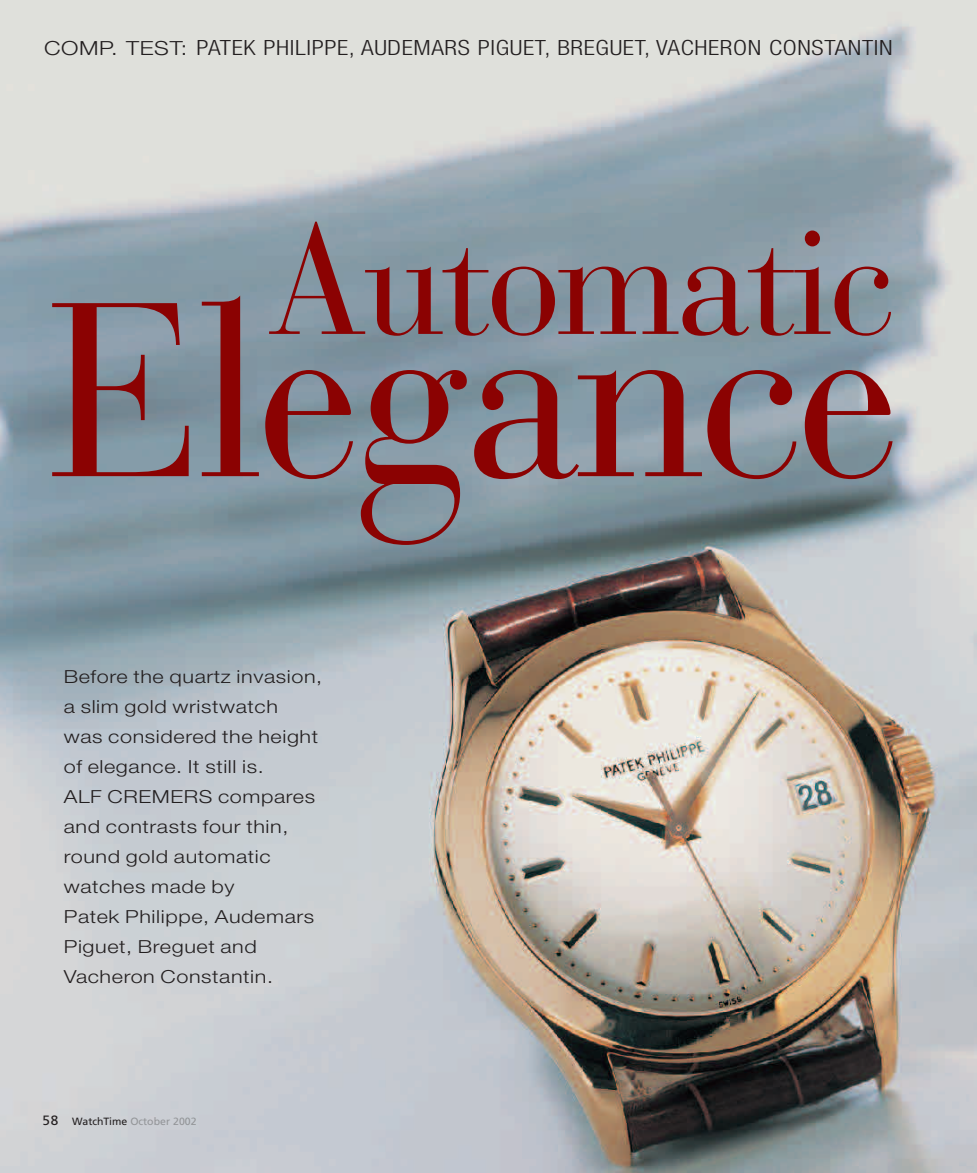
<style>
.page{position:relative;width:977px;height:1173px;background:#fff}
.page>*{position:absolute;margin:0;border:0;box-sizing:border-box;transform-origin:0 0}
.t1{font:245.7px "Bauer Bodoni";letter-spacing:-.03em;color:#8b0202;scale:.95 1}
.t2{font:155.85px "Bauer Bodoni";letter-spacing:-.03em;color:#8b0202;scale:.95 1}
.t3{font:300 condensed 21px "Helvetica Neue";letter-spacing:.025em;color:#231f20;scale:1.2 1}
.t4{font:300 18px/30px "Helvetica Neue";letter-spacing:.03em;color:#231f20;scale:1.2 1}
.t5{font:10.5px "Frutiger";color:#939598}
.s1{font-stretch:normal;font-size:19.5px}
.s2{font-size:13.5px;color:#231f20}
.s3{color:#231f20}
</style>
<div class="page">
<img style="left:0;top:0;width:976px;height:1173px">
<p class="t3" style="left:44px;top:40px;width:708px"><span class="s1">COMP. TEST:</span> PATEK PHILIPPE, AUDEMARS PIGUET, BREGUET, VACHERON CONSTANTIN</p>
<h2 class="t2" style="left:267px;top:219px;width:661px">Automatic</h2>
<h1 class="t1" style="left:48px;top:296px;width:898px">Elegance</h1>
<p class="t4" style="left:64px;top:663px;width:217px">Before the quartz invasion, a slim gold wristwatch<br>was considered the height of elegance. It still is.<br>ALF CREMERS compares and contrasts four thin, round gold automatic watches made by<br>Patek Philippe, Audemars<br>Piguet, Breguet and<br>Vacheron Constantin.</p>
<p class="t5" style="left:43px;top:1117px;width:156px"><span class="s2">58</span> <span class="s3">WatchTime</span> October 2002</p>
</div>
